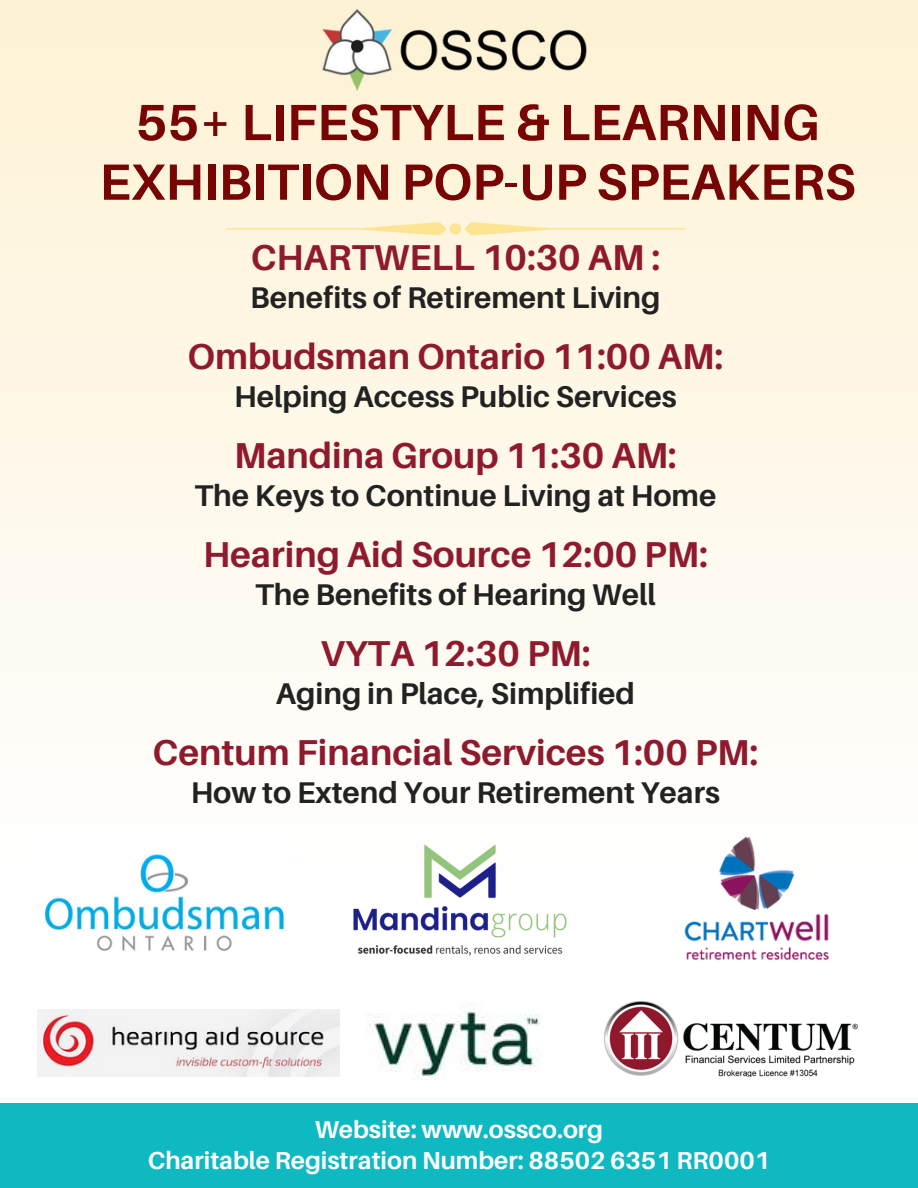
<style>
.page{position:relative;width:918px;height:1188px;background:#fff}
.page>*{position:absolute;margin:0;border:0;box-sizing:border-box;transform-origin:0 0}
.t1{font:700 51px/59.7px "Aileron";color:#760504;text-align:center}
.t2{font:700 36px "Aileron";color:#8f1a2d}
.t3{font:700 30px "Aileron";color:#222}
.t4{font:700 24.6px/31.5px "Aileron";color:#fff;text-align:center}
</style>
<div class="page">
<div style="left:0;top:0;width:918px;height:884px;background:linear-gradient(to bottom,#fef2d4,#fffffe)"></div>
<svg style="left:226px;top:222px;width:459px;height:13px;background:#fdefc8"></svg>
<img style="left:667px;top:819px;width:179px;height:142px">
<img style="left:37px;top:1009px;width:303px;height:68px">
<img style="left:604px;top:1001px;width:253px;height:75px">
<div style="left:0;top:1104px;width:918px;height:84px;background:#0eb9c1"></div>
<img style="left:37px;top:842px;width:253px;height:109px">
<img style="left:367px;top:1011px;width:173px;height:69px">
<img style="left:346px;top:838px;width:227px;height:118px">
<img style="left:321px;top:8px;width:275px;height:84px">
<h1 class="t1" style="left:99px;top:91px;width:758px">55+ LIFESTYLE &amp; LEARNING<br>EXHIBITION POP-UP SPEAKERS</h1>
<p class="t2" style="left:251px;top:235px;width:411px">CHARTWELL 10:30 AM :</p>
<p class="t3" style="left:250px;top:279px;width:412px">Benefits of Retirement Living</p>
<p class="t2" style="left:188px;top:334px;width:537px">Ombudsman Ontario 11:00 AM:</p>
<p class="t3" style="left:234px;top:378px;width:444px">Helping Access Public Services</p>
<p class="t2" style="left:234px;top:433px;width:444px">Mandina Group 11:30 AM:</p>
<p class="t3" style="left:194px;top:477px;width:524px">The Keys to Continue Living at Home</p>
<p class="t2" style="left:203px;top:532px;width:506px">Hearing Aid Source 12:00 PM:</p>
<p class="t3" style="left:255px;top:576px;width:402px">The Benefits of Hearing Well</p>
<p class="t2" style="left:320px;top:631px;width:272px">VYTA 12:30 PM:</p>
<p class="t3" style="left:276px;top:675px;width:361px">Aging in Place, Simplified</p>
<p class="t2" style="left:153px;top:730px;width:607px">Centum Financial Services 1:00 PM:</p>
<p class="t3" style="left:191px;top:774px;width:531px">How to Extend Your Retirement Years</p>
<p class="t4" style="left:148px;top:1113px;width:624px">Website: www.ossco.org<br>Charitable Registration Number: 88502 6351 RR0001</p>
</div>
